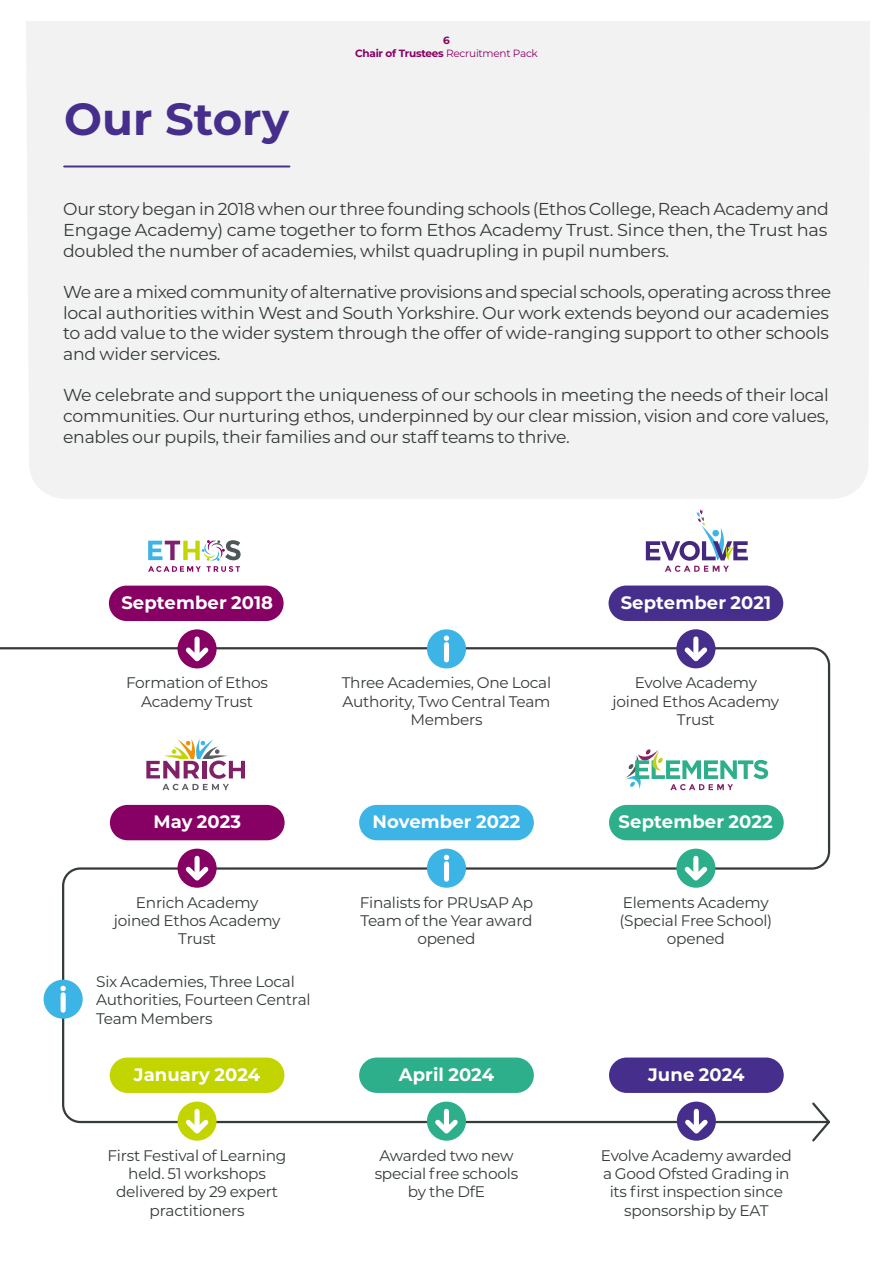
<style>
.page{position:relative;width:893px;height:1263px;background:#fff}
.page>*{position:absolute;margin:0;border:0;box-sizing:border-box;transform-origin:0 0}
.t1{font:700 45px "Montserrat";color:#462f8c}
.t2{font:700 18px "Montserrat";letter-spacing:.005em;color:#fff}
.t3{font:17.25px/20.7px "Montserrat";letter-spacing:-.015em;color:#353a3a;text-align:justify}
.t4{font:15.3px/18.5px "Montserrat";letter-spacing:-.015em;color:#353a3a;text-align:center}
.t5{font:100 10.5px/12.9px "Montserrat";letter-spacing:-.025em;color:#870064;text-align:center}
.s1{font-weight:400}
</style>
<div class="page">
<div style="left:26px;top:21px;width:844px;height:478px;background:#f2f2f2"></div>
<svg style="left:0;top:646px;width:831px;height:478px"></svg>
<svg style="left:810px;top:1100px;width:21px;height:42px"></svg>
<hr style="left:64px;top:166px;width:225px;height:1px;background:#462f8c">
<div style="left:44px;top:980px;width:39px;height:39px;background:#3cb4e5;border-radius:50%"></div>
<div style="left:61px;top:995px;width:5px;height:15px;background:#fff"></div>
<svg style="left:60px;top:986px;width:6px;height:5px"></svg>
<div style="left:110px;top:1057px;width:174px;height:36px;background:#c2d500;border-radius:18px"></div>
<div style="left:178px;top:1101px;width:39px;height:40px;background:#c2d500;border-radius:50%"></div>
<div style="left:194px;top:1111px;width:6px;height:16px;background:#fff"></div>
<svg style="left:181px;top:1115px;width:32px;height:23px"></svg>
<div style="left:359px;top:1057px;width:175px;height:36px;background:#2daf8c;border-radius:18px"></div>
<div style="left:427px;top:1101px;width:39px;height:40px;background:#2daf8c;border-radius:50%"></div>
<div style="left:444px;top:1111px;width:5px;height:16px;background:#fff"></div>
<svg style="left:430px;top:1115px;width:32px;height:23px"></svg>
<div style="left:609px;top:1057px;width:175px;height:36px;background:#462f8c;border-radius:18px"></div>
<div style="left:677px;top:1101px;width:39px;height:40px;background:#462f8c;border-radius:50%"></div>
<div style="left:694px;top:1111px;width:5px;height:16px;background:#fff"></div>
<svg style="left:680px;top:1115px;width:32px;height:23px"></svg>
<svg style="left:148px;top:540px;width:93px;height:32px"></svg>
<div style="left:109px;top:586px;width:175px;height:35px;background:#870064;border-radius:18px"></div>
<div style="left:178px;top:629px;width:39px;height:39px;background:#870064;border-radius:50%"></div>
<div style="left:195px;top:639px;width:5px;height:16px;background:#fff"></div>
<svg style="left:181px;top:643px;width:32px;height:23px"></svg>
<svg style="left:646px;top:509px;width:102px;height:63px"></svg>
<div style="left:609px;top:585px;width:174px;height:36px;background:#462f8c;border-radius:18px"></div>
<div style="left:676px;top:629px;width:39px;height:39px;background:#462f8c;border-radius:50%"></div>
<div style="left:693px;top:639px;width:5px;height:16px;background:#fff"></div>
<svg style="left:680px;top:643px;width:32px;height:23px"></svg>
<div style="left:427px;top:629px;width:39px;height:39px;background:#3cb4e5;border-radius:50%"></div>
<div style="left:444px;top:645px;width:5px;height:15px;background:#fff"></div>
<svg style="left:444px;top:635px;width:5px;height:6px"></svg>
<svg style="left:626px;top:749px;width:142px;height:41px"></svg>
<div style="left:609px;top:805px;width:175px;height:35px;background:#2daf8c;border-radius:18px"></div>
<div style="left:676px;top:849px;width:39px;height:39px;background:#2daf8c;border-radius:50%"></div>
<div style="left:693px;top:858px;width:5px;height:16px;background:#fff"></div>
<svg style="left:680px;top:862px;width:32px;height:23px"></svg>
<svg style="left:146px;top:739px;width:99px;height:51px"></svg>
<div style="left:110px;top:805px;width:175px;height:35px;background:#870064;border-radius:18px"></div>
<div style="left:178px;top:849px;width:39px;height:39px;background:#870064;border-radius:50%"></div>
<div style="left:195px;top:858px;width:5px;height:16px;background:#fff"></div>
<svg style="left:181px;top:862px;width:32px;height:23px"></svg>
<div style="left:359px;top:805px;width:175px;height:35px;background:#3cb4e5;border-radius:18px"></div>
<div style="left:427px;top:849px;width:39px;height:39px;background:#3cb4e5;border-radius:50%"></div>
<div style="left:444px;top:864px;width:5px;height:15px;background:#fff"></div>
<svg style="left:444px;top:855px;width:5px;height:5px"></svg>
<h1 class="t1" style="left:64px;top:86px;width:226px">Our Story</h1>
<p class="t5" style="left:355px;top:34px;width:184px">6<br>Chair of Trustees <span class="s1">Recruitment Pack</span></p>
<p class="t3" style="left:63px;top:198px;width:767px">Our story began in 2018 when our three founding schools (Ethos College, Reach Academy and Engage Academy) came together to form Ethos Academy Trust. Since then, the Trust has doubled the number of academies, whilst quadrupling in pupil numbers.</p>
<p class="t3" style="left:63px;top:281px;width:769px;text-align:left">We are a mixed community of alternative provisions and special schools, operating across three local authorities within West and South Yorkshire. Our work extends beyond our academies to add value to the wider system through the offer of wide-ranging support to other schools and wider services.</p>
<p class="t3" style="left:63px;top:384px;width:767px">We celebrate and support the uniqueness of our schools in meeting the needs of their local communities. Our nurturing ethos, underpinned by our clear mission, vision and core values, enables our pupils, their families and our staff teams to thrive.</p>
<p class="t2" style="left:121px;top:589px;width:153px">September 2018</p>
<p class="t4" style="left:126px;top:673px;width:144px">Formation of Ethos<br>Academy Trust</p>
<p class="t4" style="left:342px;top:673px;width:211px">Three Academies, One Local<br>Authority, Two Central Team<br>Members</p>
<p class="t2" style="left:153px;top:808px;width:89px">May 2023</p>
<p class="t4" style="left:114px;top:892px;width:168px">Enrich Academy joined Ethos Academy<br>Trust</p>
<p class="t4" style="left:96px;top:972px;width:216px;text-align:left">Six Academies, Three Local<br>Authorities, Fourteen Central<br>Team Members</p>
<p class="t2" style="left:134px;top:1061px;width:128px">January 2024</p>
<p class="t4" style="left:108px;top:1145px;width:180px">First Festival of Learning held. 51 workshops delivered by 29 expert practitioners</p>
<p class="t2" style="left:373px;top:808px;width:149px">November 2022</p>
<p class="t4" style="left:360px;top:892px;width:175px">Finalists for PRUsAP Ap<br>Team of the Year award opened</p>
<p class="t2" style="left:399px;top:1061px;width:97px">April 2024</p>
<p class="t4" style="left:375px;top:1145px;width:145px">Awarded two new special free schools by the DfE</p>
<p class="t2" style="left:621px;top:589px;width:152px">September 2021</p>
<p class="t4" style="left:612px;top:673px;width:168px">Evolve Academy joined Ethos Academy<br>Trust</p>
<p class="t2" style="left:619px;top:808px;width:156px">September 2022</p>
<p class="t4" style="left:619px;top:892px;width:154px">Elements Academy (Special Free School) opened</p>
<p class="t2" style="left:648px;top:1061px;width:98px">June 2024</p>
<p class="t4" style="left:601px;top:1145px;width:192px">Evolve Academy awarded a Good Ofsted Grading in its first inspection since sponsorship by EAT</p>
</div>
